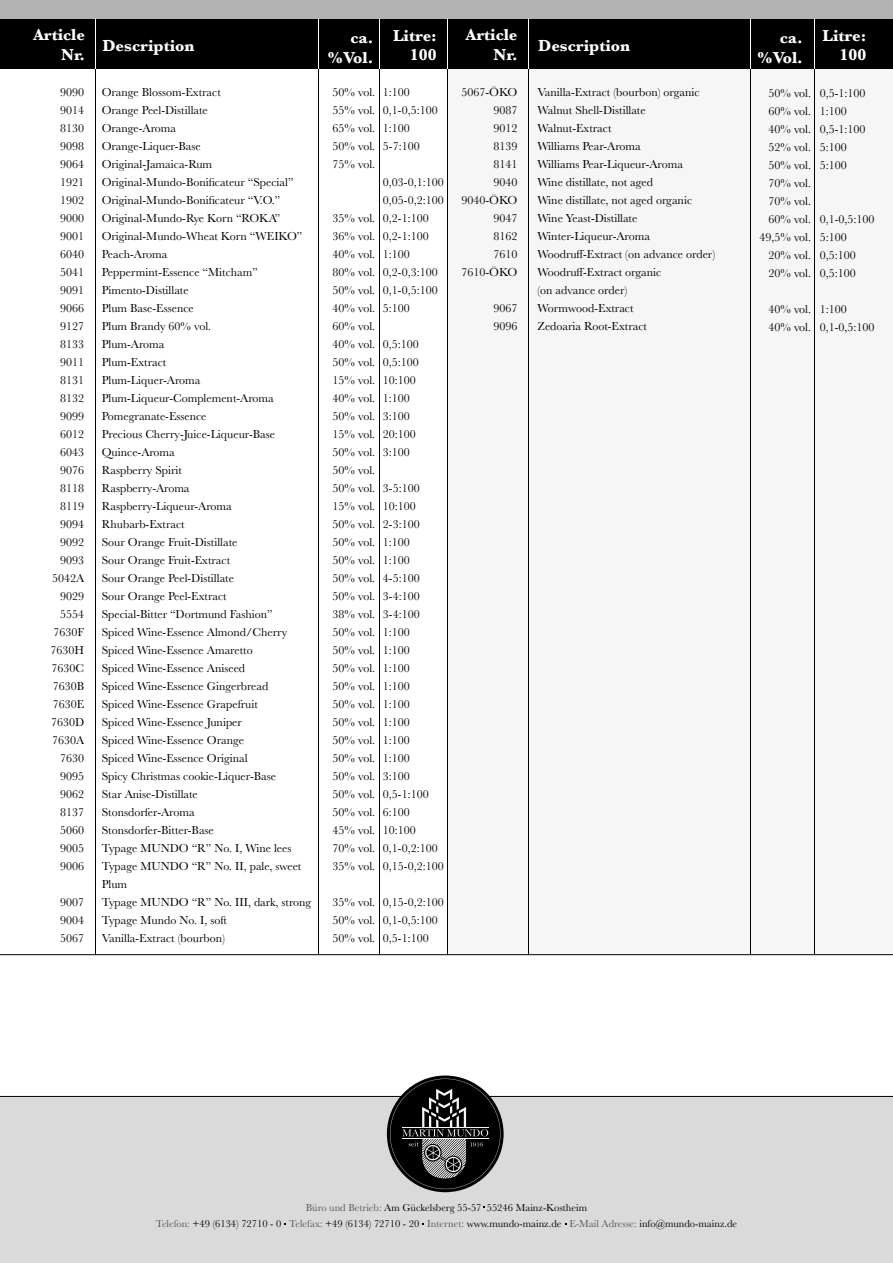
<style>
.page{position:relative;width:893px;height:1263px;background:#fff}
.page>*{position:absolute;margin:0;border:0;box-sizing:border-box;transform-origin:0 0}
.t1{font:700 16.5px/19.8px "Baskerville";color:#fff;text-align:right}
.t2{font:12px/18px "Baskerville";color:#000}
.t3{font:10.5px/16.5px "Baskerville";color:#000;text-align:center}
.s1{color:#575756}
</style>
<div class="page">
<div style="left:447px;top:69px;width:446px;height:1183px;background:#f6f6f6"></div>
<div style="left:0;top:0;width:893px;height:28px;background:#b3b3b3"></div>
<div style="left:0;top:994px;width:893px;height:269px;background:#dadada"></div>
<div style="left:0;top:19px;width:893px;height:49px;background:#000"></div>
<hr style="left:95px;top:19px;width:1px;height:954px;background:#000">
<hr style="left:528px;top:19px;width:1px;height:954px;background:#000">
<hr style="left:318px;top:19px;width:1px;height:954px;background:#000">
<hr style="left:750px;top:19px;width:1px;height:954px;background:#000">
<hr style="left:379px;top:19px;width:1px;height:954px;background:#000">
<hr style="left:447px;top:19px;width:1px;height:954px;background:#000">
<hr style="left:814px;top:19px;width:1px;height:954px;background:#000">
<hr style="left:95px;top:19px;width:1px;height:49px;background:#fff">
<hr style="left:318px;top:19px;width:1px;height:49px;background:#fff">
<hr style="left:379px;top:19px;width:1px;height:49px;background:#fff">
<hr style="left:447px;top:19px;width:1px;height:49px;background:#fff">
<hr style="left:528px;top:19px;width:1px;height:49px;background:#fff">
<hr style="left:750px;top:19px;width:1px;height:49px;background:#fff">
<hr style="left:814px;top:19px;width:1px;height:49px;background:#fff">
<div style="left:0;top:954px;width:893px;height:143px;background:#fff"></div>
<svg style="left:387px;top:1075px;width:117px;height:117px"></svg>
<svg style="left:390px;top:1079px;width:110px;height:110px;background:#454545"></svg>
<h1 class="t1" style="left:33px;top:25px;width:53px">Article<br>Nr.</h1>
<h1 class="t1" style="left:466px;top:25px;width:53px">Article<br>Nr.</h1>
<h1 class="t1" style="left:393px;top:26px;width:45px">Litre:<br>100</h1>
<h1 class="t1" style="left:823px;top:26px;width:45px">Litre:<br>100</h1>
<h1 class="t1" style="left:327px;top:28px;width:48px">ca. %Vol.</h1>
<h1 class="t1" style="left:757px;top:28px;width:48px">ca. %Vol.</h1>
<h1 class="t1" style="left:102px;top:36px;width:94px">Description</h1>
<h1 class="t1" style="left:538px;top:36px;width:94px">Description</h1>
<p class="t2" style="left:51px;top:83px;width:35px;text-align:right">9090<br>9014<br>8130<br>9098<br>9064<br>1921<br>1902<br>9000<br>9001<br>6040<br>5041<br>9091<br>9066<br>9127<br>8133<br>9011<br>8131<br>8132<br>9099<br>6012<br>6043<br>9076<br>8118<br>8119<br>9094<br>9092<br>9093<br>5042A<br>9029<br>5554<br>7630F<br>7630H<br>7630C<br>7630B<br>7630E<br>7630D<br>7630A<br>7630<br>9095<br>9062<br>8137<br>5060<br>9005<br>9006</p>
<p class="t2" style="left:60px;top:893px;width:25px;text-align:justify">9007<br>9004<br>5067</p>
<p class="t2" style="left:461px;top:83px;width:57px;text-align:right">5067-ÖKO<br>9087<br>9012<br>8139<br>8141<br>9040<br>9040-ÖKO<br>9047<br>8162<br>7610<br>7610-ÖKO</p>
<p class="t2" style="left:493px;top:299px;width:25px">9067<br>9096</p>
<p class="t2" style="left:102px;top:83px;width:211px">Orange Blossom-Extract<br>Orange Peel-Distillate<br>Orange-Aroma<br>Orange-Liquer-Base<br>Original-Jamaica-Rum<br>Original-Mundo-Bonificateur “Special”<br>Original-Mundo-Bonificateur “V.O.”<br>Original-Mundo-Rye Korn “ROKA”<br>Original-Mundo-Wheat Korn “WEIKO”<br>Peach-Aroma<br>Peppermint-Essence “Mitcham”<br>Pimento-Distillate<br>Plum Base-Essence<br>Plum Brandy 60% vol.<br>Plum-Aroma<br>Plum-Extract<br>Plum-Liquer-Aroma<br>Plum-Liqueur-Complement-Aroma<br>Pomegranate-Essence<br>Precious Cherry-Juice-Liqueur-Base<br>Quince-Aroma<br>Raspberry Spirit<br>Raspberry-Aroma<br>Raspberry-Liqueur-Aroma<br>Rhubarb-Extract<br>Sour Orange Fruit-Distillate<br>Sour Orange Fruit-Extract<br>Sour Orange Peel-Distillate<br>Sour Orange Peel-Extract<br>Special-Bitter “Dortmund Fashion”<br>Spiced Wine-Essence Almond/Cherry<br>Spiced Wine-Essence Amaretto<br>Spiced Wine-Essence Aniseed<br>Spiced Wine-Essence Gingerbread<br>Spiced Wine-Essence Grapefruit<br>Spiced Wine-Essence Juniper<br>Spiced Wine-Essence Orange<br>Spiced Wine-Essence Original<br>Spicy Christmas cookie-Liquer-Base<br>Star Anise-Distillate<br>Stonsdorfer-Aroma<br>Stonsdorfer-Bitter-Base<br>Typage MUNDO “R” No. I, Wine lees<br>Typage MUNDO “R” No. II, pale, sweet<br>Plum<br>Typage MUNDO “R” No. III, dark, strong<br>Typage Mundo No. I, soft<br>Vanilla-Extract (bourbon)</p>
<p class="t2" style="left:537px;top:83px;width:179px">Vanilla-Extract (bourbon) organic<br>Walnut Shell-Distillate<br>Walnut-Extract<br>Williams Pear-Aroma<br>Williams Pear-Liqueur-Aroma<br>Wine distillate, not aged<br>Wine distillate, not aged organic<br>Wine Yeast-Distillate<br>Winter-Liqueur-Aroma<br>Woodruff-Extract (on advance order)<br>Woodruff-Extract organic<br>(on advance order)<br>Wormwood-Extract<br>Zedoaria Root-Extract</p>
<p class="t2" style="left:333px;top:83px;width:44px;text-align:justify">50% vol.<br>55% vol.<br>65% vol.<br>50% vol.<br>75% vol.</p>
<p class="t2" style="left:383px;top:83px;width:56px">1:100<br>0,1-0,5:100<br>1:100<br>5-7:100</p>
<p class="t2" style="left:383px;top:173px;width:62px">0,03-0,1:100<br>0,05-0,2:100<br>0,2-1:100<br>0,2-1:100<br>1:100<br>0,2-0,3:100<br>0,1-0,5:100<br>5:100</p>
<p class="t2" style="left:383px;top:335px;width:37px">0,5:100<br>0,5:100<br>10:100<br>1:100<br>3:100<br>20:100<br>3:100</p>
<p class="t2" style="left:383px;top:479px;width:62px">3-5:100<br>10:100<br>2-3:100<br>1:100<br>1:100<br>4-5:100<br>3-4:100<br>3-4:100<br>1:100<br>1:100<br>1:100<br>1:100<br>1:100<br>1:100<br>1:100<br>1:100<br>3:100<br>0,5-1:100<br>6:100<br>10:100<br>0,1-0,2:100<br>0,15-0,2:100</p>
<p class="t2" style="left:383px;top:893px;width:62px">0,15-0,2:100<br>0,1-0,5:100<br>0,5-1:100</p>
<p class="t2" style="left:333px;top:209px;width:44px;text-align:justify">35% vol.<br>36% vol.<br>40% vol.<br>80% vol.<br>50% vol.<br>40% vol.<br>60% vol.<br>40% vol.<br>50% vol.<br>15% vol.<br>40% vol.<br>50% vol.<br>15% vol.<br>50% vol.<br>50% vol.<br>50% vol.<br>15% vol.<br>50% vol.<br>50% vol.<br>50% vol.<br>50% vol.<br>50% vol.<br>38% vol.<br>50% vol.<br>50% vol.<br>50% vol.<br>50% vol.<br>50% vol.<br>50% vol.<br>50% vol.<br>50% vol.<br>50% vol.<br>50% vol.<br>50% vol.<br>45% vol.<br>70% vol.<br>35% vol.</p>
<p class="t2" style="left:333px;top:893px;width:44px;text-align:justify">35% vol.<br>50% vol.<br>50% vol.</p>
<p class="t2" style="left:759px;top:84px;width:53px;text-align:right">50% vol.<br>60% vol.<br>40% vol.<br>52% vol.<br>50% vol.<br>70% vol.<br>70% vol.<br>60% vol.<br>49,5% vol.<br>20% vol.<br>20% vol.</p>
<p class="t2" style="left:768px;top:300px;width:44px">40% vol.<br>40% vol.</p>
<p class="t2" style="left:820px;top:84px;width:47px">0,5-1:100<br>1:100<br>0,5-1:100<br>5:100<br>5:100</p>
<p class="t2" style="left:820px;top:210px;width:56px">0,1-0,5:100<br>5:100<br>0,5:100<br>0,5:100</p>
<p class="t2" style="left:820px;top:300px;width:56px">1:100<br>0,1-0,5:100</p>
<p class="t3" style="left:156px;top:1199px;width:583px"><span class="s1">Büro und Betrieb:</span> Am Gückelsberg 55-57 55246 Mainz-Kostheim<br><span class="s1">Telefon:</span> +49 (6134) 72710 - 0 <span class="s1">Telefax:</span> +49 (6134) 72710 - 20 <span class="s1">Internet:</span> www.mundo-mainz.de <span class="s1">E-Mail Adresse:</span> info@mundo-mainz.de</p>
</div>
